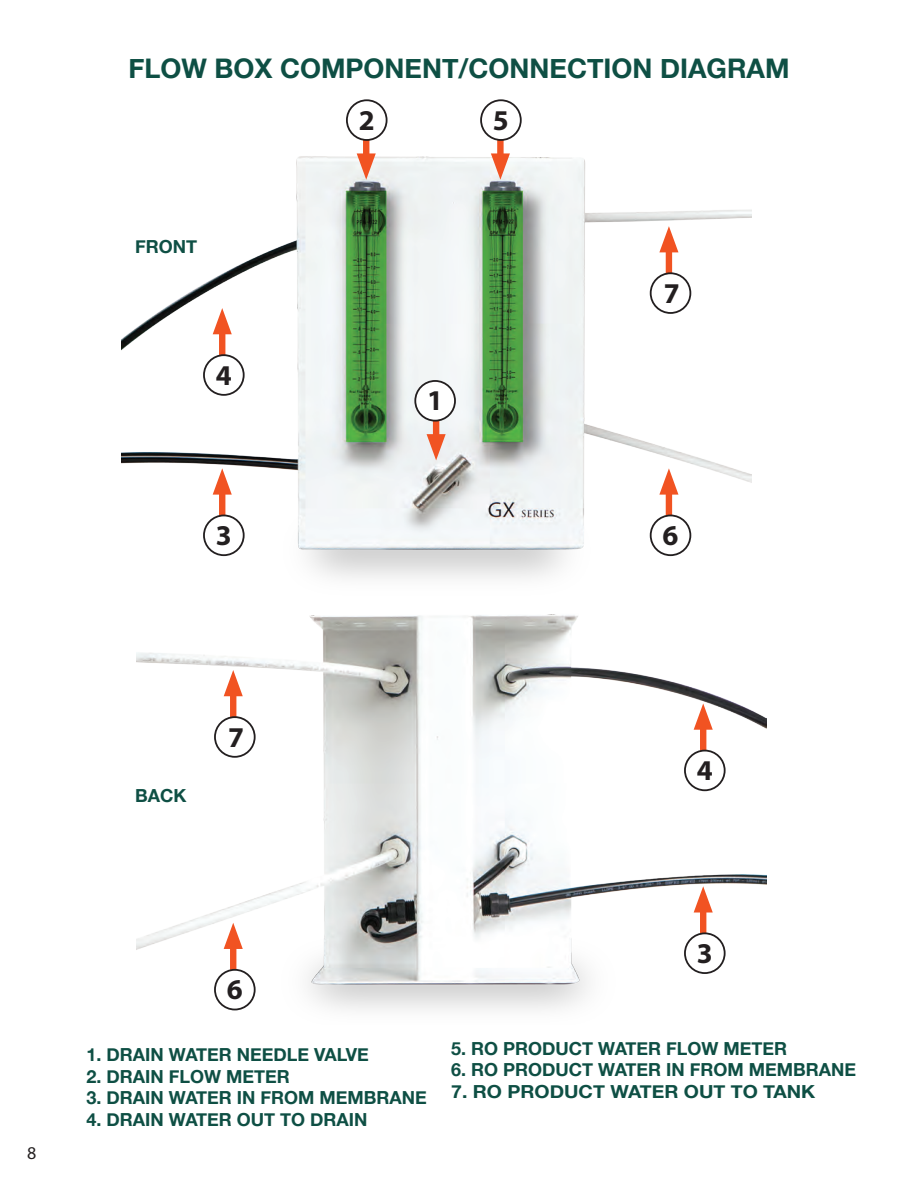
<style>
.page{position:relative;width:918px;height:1188px;background:#fff}
.page>*{position:absolute;margin:0;border:0;box-sizing:border-box;transform-origin:0 0}
.t1{font:700 28.8px "Myriad Pro";color:#231f20}
.t2{font:700 27px "Helvetica Neue";color:#0e4f44}
.t3{font:700 18px "Helvetica Neue";color:#0e4f44}
.t4{font:700 18px "Helvetica Neue";color:#0e4f44;scale:1.08 1}
.t5{font:18px "Myriad Pro";color:#231f20}
</style>
<div class="page">
<img style="left:122px;top:141px;width:630px;height:438px">
<img style="left:136px;top:614px;width:630px;height:397px">
<div style="left:433px;top:393px;width:6px;height:52px;background:#f15322"></div>
<svg style="left:427px;top:434px;width:19px;height:26px"></svg>
<div style="left:415px;top:381px;width:40px;height:40px;background:#fff;border-radius:50%"></div>
<div style="left:414px;top:380px;width:42px;height:42px;border:2px solid #231f20;border-radius:50%"></div>
<div style="left:363px;top:113px;width:6px;height:51px;background:#f15322"></div>
<svg style="left:357px;top:153px;width:19px;height:27px"></svg>
<div style="left:347px;top:100px;width:40px;height:40px;background:#fff;border-radius:50%"></div>
<div style="left:346px;top:99px;width:42px;height:42px;border:2px solid #231f20;border-radius:50%"></div>
<div style="left:497px;top:113px;width:7px;height:51px;background:#f15322"></div>
<svg style="left:491px;top:153px;width:19px;height:27px"></svg>
<div style="left:481px;top:100px;width:40px;height:40px;background:#fff;border-radius:50%"></div>
<div style="left:480px;top:99px;width:42px;height:42px;border:2px solid #231f20;border-radius:50%"></div>
<div style="left:219px;top:484px;width:6px;height:51px;background:#f15322"></div>
<svg style="left:213px;top:468px;width:19px;height:27px"></svg>
<div style="left:204px;top:515px;width:40px;height:40px;background:#fff;border-radius:50%"></div>
<div style="left:203px;top:515px;width:42px;height:41px;border:2px solid #231f20;border-radius:50%"></div>
<div style="left:700px;top:902px;width:6px;height:51px;background:#f15322"></div>
<svg style="left:694px;top:886px;width:19px;height:27px"></svg>
<div style="left:685px;top:933px;width:40px;height:40px;background:#fff;border-radius:50%"></div>
<div style="left:684px;top:932px;width:42px;height:42px;border:2px solid #231f20;border-radius:50%"></div>
<div style="left:666px;top:484px;width:6px;height:51px;background:#f15322"></div>
<svg style="left:659px;top:468px;width:19px;height:27px"></svg>
<div style="left:651px;top:515px;width:39px;height:40px;background:#fff;border-radius:50%"></div>
<div style="left:650px;top:515px;width:41px;height:41px;border:2px solid #231f20;border-radius:50%"></div>
<div style="left:230px;top:938px;width:6px;height:52px;background:#f15322"></div>
<svg style="left:224px;top:923px;width:19px;height:26px"></svg>
<div style="left:215px;top:970px;width:40px;height:40px;background:#fff;border-radius:50%"></div>
<div style="left:214px;top:969px;width:42px;height:41px;border:2px solid #231f20;border-radius:50%"></div>
<div style="left:666px;top:242px;width:6px;height:51px;background:#f15322"></div>
<svg style="left:659px;top:226px;width:19px;height:26px"></svg>
<div style="left:651px;top:273px;width:39px;height:40px;background:#fff;border-radius:50%"></div>
<div style="left:650px;top:272px;width:41px;height:42px;border:2px solid #231f20;border-radius:50%"></div>
<div style="left:230px;top:685px;width:6px;height:52px;background:#f15322"></div>
<svg style="left:224px;top:670px;width:19px;height:26px"></svg>
<div style="left:215px;top:717px;width:40px;height:40px;background:#fff;border-radius:50%"></div>
<div style="left:214px;top:716px;width:42px;height:42px;border:2px solid #231f20;border-radius:50%"></div>
<div style="left:219px;top:323px;width:6px;height:52px;background:#f15322"></div>
<svg style="left:213px;top:308px;width:19px;height:26px"></svg>
<div style="left:204px;top:355px;width:40px;height:40px;background:#fff;border-radius:50%"></div>
<div style="left:203px;top:354px;width:42px;height:42px;border:2px solid #231f20;border-radius:50%"></div>
<div style="left:700px;top:719px;width:6px;height:52px;background:#f15322"></div>
<svg style="left:694px;top:703px;width:19px;height:27px"></svg>
<div style="left:685px;top:751px;width:40px;height:39px;background:#fff;border-radius:50%"></div>
<div style="left:684px;top:750px;width:42px;height:41px;border:2px solid #231f20;border-radius:50%"></div>
<h2 class="t2" style="left:128px;top:47px;width:663px">FLOW BOX COMPONENT/CONNECTION DIAGRAM</h2>
<p class="t3" style="left:135px;top:233px;width:64px">FRONT</p>
<h1 class="t1" style="left:216px;top:356px;width:17px">4</h1>
<h1 class="t1" style="left:216px;top:516px;width:17px">3</h1>
<h1 class="t1" style="left:359px;top:101px;width:17px">2</h1>
<h1 class="t1" style="left:493px;top:101px;width:17px">5</h1>
<h1 class="t1" style="left:427px;top:382px;width:17px">1</h1>
<h1 class="t1" style="left:664px;top:274px;width:17px">7</h1>
<h1 class="t1" style="left:662px;top:516px;width:17px">6</h1>
<p class="t3" style="left:135px;top:782px;width:53px">BACK</p>
<h1 class="t1" style="left:228px;top:718px;width:17px">7</h1>
<h1 class="t1" style="left:697px;top:751px;width:17px">4</h1>
<p class="t5" style="left:27px;top:1142px;width:11px">8</p>
<h1 class="t1" style="left:227px;top:971px;width:17px">6</h1>
<p class="t3" style="left:87px;top:1041px;width:284px">1. DRAIN WATER NEEDLE VALVE</p>
<p class="t3" style="left:87px;top:1062px;width:205px">2. DRAIN FLOW METER</p>
<p class="t3" style="left:87px;top:1084px;width:342px">3. DRAIN WATER IN FROM MEMBRANE</p>
<p class="t3" style="left:87px;top:1105px;width:282px">4. DRAIN WATER OUT TO DRAIN</p>
<h1 class="t1" style="left:697px;top:934px;width:17px">3</h1>
<p class="t3" style="left:451px;top:1034px;width:337px">5. RO PRODUCT WATER FLOW METER</p>
<p class="t3" style="left:451px;top:1056px;width:406px">6. RO PRODUCT WATER IN FROM MEMBRANE</p>
<p class="t4" style="left:451px;top:1077px;width:339px">7. RO PRODUCT WATER OUT TO TANK</p>
</div>
